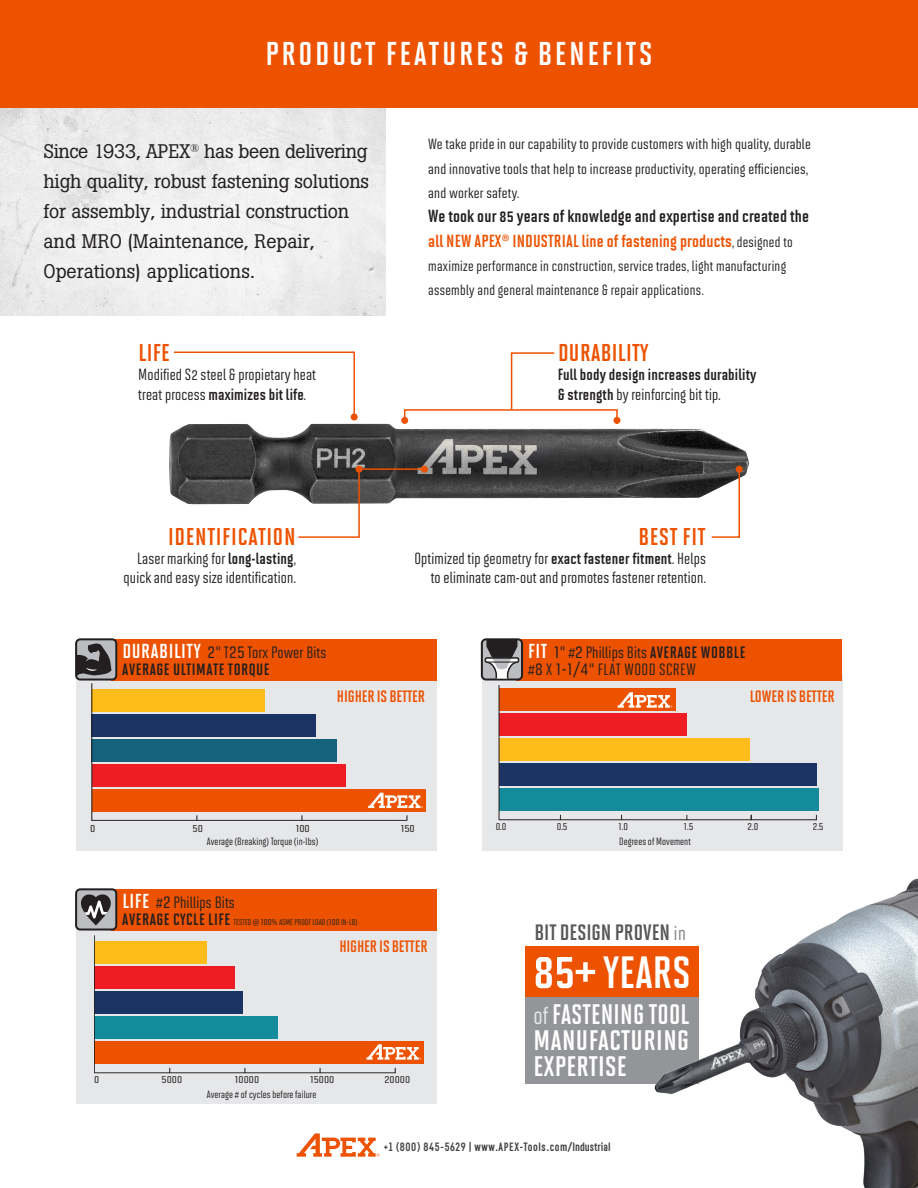
<style>
.page{position:relative;width:918px;height:1188px;background:#fff}
.page>*{position:absolute;margin:0;border:0;box-sizing:border-box;transform-origin:0 0}
.t1{font:700 45.15px "Solano Gothic MVB";color:#fff}
.t2{font:700 33px "Solano Gothic MVB";letter-spacing:.08em;color:#fff}
.t3{font:700 28.2px/26.2px "Solano Gothic MVB";letter-spacing:.01em;color:#fff;text-align:justify;scale:.94 1}
.t4{font:700 24.3px "Solano Gothic MVB";letter-spacing:.03em;color:#ed5200}
.t5{font:700 22.35px "Solano Gothic MVB";color:#57585a}
.t6{font:19.5px/30px "Boton BQ";letter-spacing:-.005em;color:#231f20}
.t7{font:700 17.55px/24.3px "Solano Gothic MVB";letter-spacing:.01em;color:#231f20}
.t8{font:700 16.5px "Solano Gothic MVB";letter-spacing:-.01em;color:#ed5200}
.t9{font:500 16.35px/16.5px "Solano Gothic MVB";letter-spacing:.01em;color:#231f20}
.t10{font:700 16.35px/16.5px "Solano Gothic MVB";letter-spacing:.03em;color:#231f20}
.t11{font:500 16.2px/19.2px "Solano Gothic MVB";letter-spacing:.01em;color:#231f20;text-align:right}
.t12{font:700 16.2px/19.2px "Solano Gothic MVB";letter-spacing:.01em;color:#231f20}
.t13{font:500 14.85px/24.3px "Solano Gothic MVB";letter-spacing:.015em;color:#231f20;scale:1.04 1}
.t14{font:500 14.85px/24.3px "Solano Gothic MVB";letter-spacing:.015em;color:#231f20}
.t15{font:700 12px "RF Rufo";letter-spacing:.05em;color:#414042}
.t16{font:500 11.7px "Solano Gothic MVB";color:#231f20;scale:1.12 1}
.t17{font:500 11.55px "Solano Gothic MVB";color:#231f20;scale:1.12 1}
.t18{font:500 11.55px "Solano Gothic MVB";color:#231f20}
.t19{font:500 10.5px "Solano Gothic MVB";letter-spacing:.01em;color:#231f20}
.t20{font:500 8.4px "Solano Gothic MVB";letter-spacing:.01em;color:#231f20}
.s1{color:#ed5200}
.s2{font-weight:500;font-size:14.85px}
.s3{font-weight:700}
.s4{font-weight:500}
.s5{font-size:20.25px;color:#fff}
.s6{font-weight:500;font-size:19.2px}
.s7{font-family:"Helvetica Neue LT Std";font-weight:300;font-stretch:condensed}
.s8{font-weight:700;font-size:20.25px;color:#fff}
.s9{font-size:19.2px}
.s10{font-weight:700;font-size:16.35px}
.s11{font-size:9.9px}
.s12{font-weight:500;font-size:20.1px;color:#808285}
.s13{font-size:52.05px}
.s14{font-weight:500;font-size:24.6px;color:#e6e7e9}
</style>
<div class="page">
<div style="left:0;top:0;width:918px;height:108px;background:#ed5200"></div>
<div style="left:76px;top:674px;width:360px;height:176px;background:#e6e7e9"></div>
<div style="left:76px;top:924px;width:360px;height:180px;background:#e6e7e9"></div>
<div style="left:482px;top:674px;width:361px;height:176px;background:#e6e7e9"></div>
<div style="left:111px;top:639px;width:325px;height:42px;background:#ed5200"></div>
<div style="left:111px;top:889px;width:325px;height:42px;background:#ed5200"></div>
<div style="left:516px;top:639px;width:326px;height:42px;background:#ed5200"></div>
<img style="left:0;top:108px;width:385px;height:208px">
<img style="left:169px;top:424px;width:580px;height:80px">
<svg style="left:173px;top:351px;width:182px;height:67px"></svg>
<svg style="left:403px;top:352px;width:216px;height:73px"></svg>
<svg style="left:297px;top:468px;width:129px;height:70px"></svg>
<svg style="left:710px;top:468px;width:31px;height:70px"></svg>
<div style="left:351px;top:413px;width:7px;height:8px;background:#ed5200;border-radius:50%"></div>
<div style="left:401px;top:417px;width:7px;height:7px;background:#ed5200;border-radius:50%"></div>
<div style="left:613px;top:417px;width:7px;height:7px;background:#ed5200;border-radius:50%"></div>
<div style="left:736px;top:466px;width:7px;height:7px;background:#ed5200;border-radius:50%"></div>
<div style="left:356px;top:466px;width:7px;height:7px;background:#ed5200;border-radius:50%"></div>
<div style="left:421px;top:466px;width:7px;height:7px;background:#ed5200;border-radius:50%"></div>
<div style="left:92px;top:739px;width:245px;height:22px;background:#15627c"></div>
<div style="left:92px;top:689px;width:173px;height:22px;background:#fdbc19"></div>
<div style="left:92px;top:789px;width:334px;height:22px;background:#ed5200"></div>
<div style="left:92px;top:764px;width:254px;height:22px;background:#ee1d23"></div>
<div style="left:92px;top:714px;width:224px;height:22px;background:#1b3463"></div>
<hr style="left:91px;top:684px;width:1px;height:136px;background:#231f20">
<hr style="left:92px;top:820px;width:315px;height:1px;background:#231f20">
<div style="left:499px;top:738px;width:251px;height:23px;background:#fdbc19"></div>
<div style="left:499px;top:688px;width:177px;height:23px;background:#ed5200"></div>
<div style="left:499px;top:788px;width:319px;height:23px;background:#138b9b"></div>
<div style="left:499px;top:763px;width:318px;height:23px;background:#1b3463"></div>
<div style="left:499px;top:713px;width:188px;height:23px;background:#ee1d23"></div>
<hr style="left:499px;top:686px;width:1px;height:134px;background:#231f20">
<hr style="left:499px;top:819px;width:317px;height:1px;background:#231f20">
<div style="left:94px;top:941px;width:113px;height:23px;background:#fdbc19"></div>
<div style="left:94px;top:966px;width:140px;height:23px;background:#ee1d23"></div>
<div style="left:94px;top:991px;width:149px;height:23px;background:#1b3463"></div>
<div style="left:94px;top:1016px;width:184px;height:23px;background:#138b9b"></div>
<div style="left:94px;top:1041px;width:330px;height:23px;background:#ed5200"></div>
<hr style="left:94px;top:936px;width:1px;height:137px;background:#231f20">
<hr style="left:95px;top:1072px;width:300px;height:1px;background:#231f20">
<div style="left:76px;top:639px;width:40px;height:41px;background:#bcbdc0;border-radius:4px"></div>
<div style="left:75px;top:638px;width:42px;height:43px;border:2px solid #231f20;border-radius:4px"></div>
<svg style="left:76px;top:643px;width:36px;height:34px"></svg>
<div style="left:76px;top:889px;width:40px;height:41px;background:#bcbdc0;border-radius:4px"></div>
<div style="left:75px;top:888px;width:42px;height:43px;border:2px solid #231f20;border-radius:4px"></div>
<svg style="left:81px;top:894px;width:30px;height:31px"></svg>
<div style="left:481px;top:638px;width:42px;height:43px;border:2px solid #231f20;border-radius:4px"></div>
<svg style="left:484px;top:639px;width:36px;height:41px"></svg>
<div style="left:525px;top:946px;width:174px;height:51px;background:#ed5200"></div>
<div style="left:525px;top:997px;width:174px;height:87px;background:#939598"></div>
<img style="left:655px;top:879px;width:263px;height:309px">
<svg style="left:367px;top:1044px;width:54px;height:16px"></svg>
<svg style="left:368px;top:793px;width:55px;height:15px"></svg>
<svg style="left:618px;top:692px;width:54px;height:16px"></svg>
<svg style="left:297px;top:1133px;width:82px;height:24px"></svg>
<h2 class="t2" style="left:265px;top:35px;width:388px">PRODUCT FEATURES &amp; BENEFITS</h2>
<p class="t6" style="left:43px;top:136px;width:327px">Since 1933, APEX<sup>®</sup> has been delivering high quality, robust fastening solutions for assembly, industrial construction and MRO (Maintenance, Repair, Operations) applications.</p>
<p class="t13" style="left:428px;top:132px;width:369px">We take pride in our capability to provide customers with high quality, durable and innovative tools that help to increase productivity, operating efficiencies, and worker safety.</p>
<p class="t7" style="left:428px;top:204px;width:382px">We took our 85 years of knowledge and expertise and created the <span class="s1">all NEW APEX® INDUSTRIAL line of fastening products</span><span class="s2">, designed to</span></p>
<p class="t14" style="left:428px;top:254px;width:359px">maximize performance in construction, service trades, light manufacturing assembly and general maintenance &amp; repair applications.</p>
<p class="t4" style="left:138px;top:339px;width:33px">LIFE</p>
<p class="t11" style="left:138px;top:365px;width:179px;text-align:left">Modified S2 steel &amp; propietary heat treat process <span class="s3">maximizes bit life</span>.</p>
<p class="t4" style="left:558px;top:339px;width:92px">DURABILITY</p>
<p class="t12" style="left:558px;top:365px;width:200px">Full body design increases durability &amp; strength <span class="s4">by reinforcing bit tip.</span></p>
<p class="t4" style="left:168px;top:523px;width:129px">IDENTIFICATION</p>
<p class="t11" style="left:124px;top:549px;width:174px">Laser marking for <span class="s3">long-lasting</span>, quick and easy size identification.</p>
<p class="t4" style="left:639px;top:523px;width:69px">BEST FIT</p>
<p class="t11" style="left:414px;top:549px;width:293px">Optimized tip geometry for <span class="s3">exact fastener fitment</span>. Helps to eliminate cam-out and promotes fastener retention.</p>
<p class="t10" style="left:122px;top:644px;width:206px"><span class="s5">DURABILITY</span> <span class="s6">2</span><span class="s7">"</span> <span class="s4">T</span><span class="s6">25</span> <span class="s4">Torx Power Bits<br></span>AVERAGE ULTIMATE TORQUE</p>
<p class="t9" style="left:528px;top:644px;width:219px"><span class="s8">FIT</span> <span class="s9">1</span><span class="s7">"</span> #<span class="s9">2</span> Phillips Bits <span class="s3">AVERAGE WOBBLE </span>#<span class="s9">8</span> X <span class="s9">1-1/4</span><span class="s7">"</span> FLAT WOOD SCREW</p>
<p class="t8" style="left:337px;top:687px;width:90px">HIGHER IS BETTER</p>
<p class="t8" style="left:750px;top:687px;width:86px">LOWER IS BETTER</p>
<p class="t16" style="left:90px;top:821px;width:6px">0</p>
<p class="t16" style="left:192px;top:821px;width:11px">50</p>
<p class="t16" style="left:296px;top:821px;width:14px">100</p>
<p class="t16" style="left:401px;top:821px;width:14px">150</p>
<p class="t18" style="left:496px;top:820px;width:12px">0.0</p>
<p class="t18" style="left:557px;top:820px;width:12px">0.5</p>
<p class="t18" style="left:619px;top:820px;width:11px">1.0</p>
<p class="t18" style="left:684px;top:820px;width:11px">1.5</p>
<p class="t18" style="left:748px;top:820px;width:12px">2.0</p>
<p class="t18" style="left:813px;top:820px;width:12px">2.5</p>
<p class="t19" style="left:207px;top:836px;width:113px">Average (Breaking) Torque (in-lbs)</p>
<p class="t9" style="left:122px;top:894px;width:114px"><span class="s8">LIFE</span> #<span class="s9">2</span> Phillips Bits</p>
<p class="t20" style="left:122px;top:917px;width:237px"><span class="s10">AVERAGE CYCLE LIFE</span> TESTED @ <span class="s11">100%</span> ASME PROOF LOAD (<span class="s11">100</span> IN-LB)</p>
<p class="t8" style="left:339px;top:937px;width:90px">HIGHER IS BETTER</p>
<p class="t17" style="left:94px;top:1073px;width:6px">0</p>
<p class="t17" style="left:162px;top:1073px;width:20px">5000</p>
<p class="t17" style="left:235px;top:1073px;width:23px">10000</p>
<p class="t17" style="left:310px;top:1073px;width:23px">15000</p>
<p class="t17" style="left:384px;top:1073px;width:24px">20000</p>
<p class="t19" style="left:207px;top:1089px;width:111px">Average # of cycles before failure</p>
<p class="t19" style="left:619px;top:836px;width:73px">Degrees of Movement</p>
<p class="t5" style="left:534px;top:920px;width:153px">BIT DESIGN PROVEN <span class="s12">in</span></p>
<p class="t1" style="left:533px;top:948px;width:159px"><span class="s13">85+</span> YEARS</p>
<p class="t3" style="left:534px;top:1001px;width:167px"><span class="s14">of</span>FASTENING TOOL MANUFACTURING EXPERTISE</p>
<p class="t15" style="left:383px;top:1140px;width:229px">+1 (800) 845-5629 | www.APEX-Tools.com/Industrial</p>
</div>
